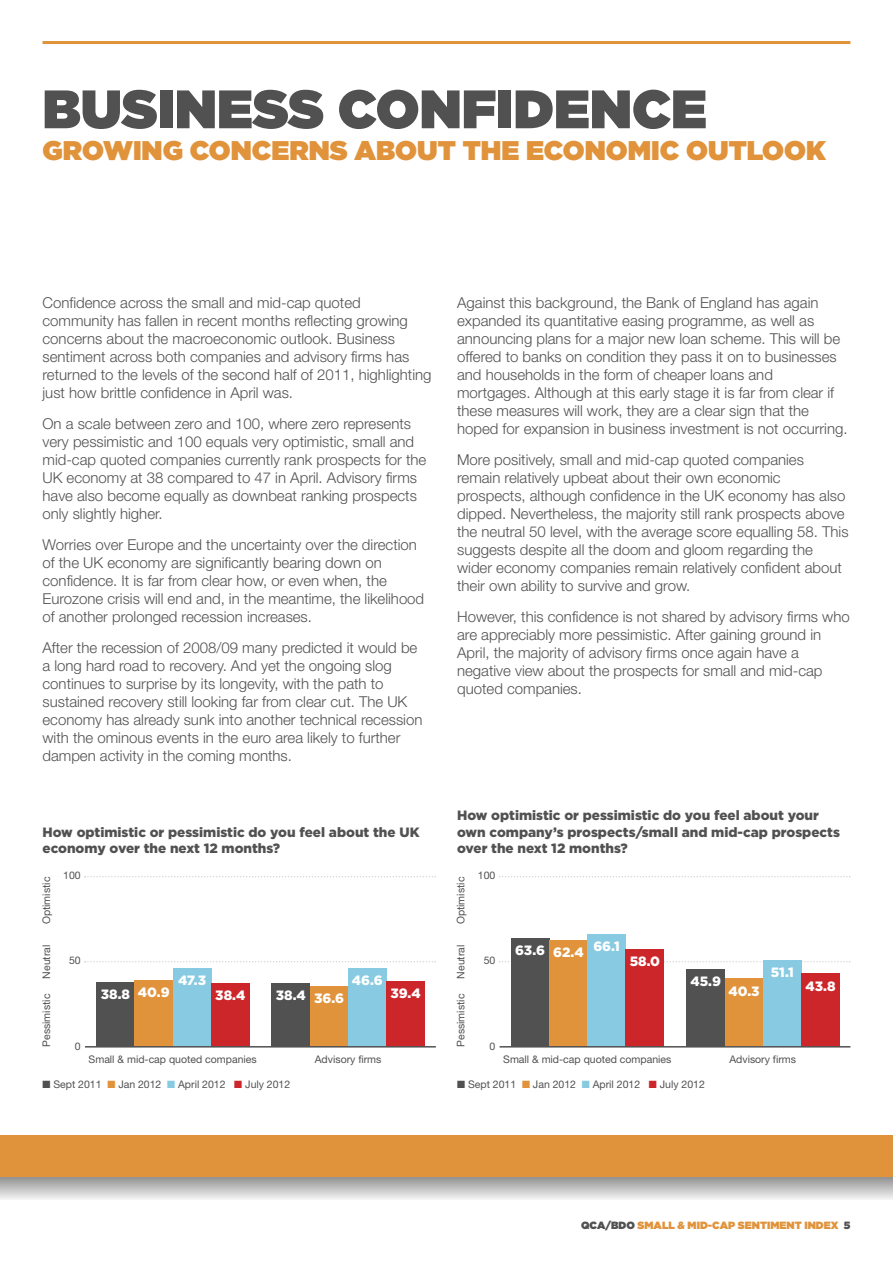
<style>
.page{position:relative;width:893px;height:1263px;background:#fff}
.page>*{position:absolute;margin:0;border:0;box-sizing:border-box;transform-origin:0 0}
.t1{font:900 54px "Gotham";color:#525152}
.t2{font:900 27px "Gotham";color:#e1933b}
.t3{font:300 15px/18px "Helvetica Neue";color:#525152}
.t4{font:900 13.5px/16.2px "Gotham";color:#525152}
.t5{font:900 13.5px "Gotham";color:#fff}
.t6{font:10.5px "Helvetica Neue";color:#525152}
.t7{font:900 10.5px "Gotham";color:#e1933b}
.s1{color:#e1933b}
.s2{color:#87cae1}
.s3{color:#cc262b}
.s4{color:#525152}
</style>
<div class="page">
<hr style="left:43px;top:41px;width:807px;height:3px;background:#e1933b">
<div style="left:0;top:1135px;width:893px;height:43px;background:#e1933b"></div>
<svg style="left:84px;top:876px;width:352px;height:1px"></svg>
<svg style="left:84px;top:961px;width:352px;height:1px"></svg>
<div style="left:96px;top:982px;width:39px;height:64px;background:#525152"></div>
<div style="left:135px;top:980px;width:38px;height:66px;background:#e1933b"></div>
<div style="left:173px;top:968px;width:38px;height:78px;background:#87cae1"></div>
<div style="left:211px;top:983px;width:38px;height:63px;background:#cc262b"></div>
<div style="left:272px;top:983px;width:38px;height:63px;background:#525152"></div>
<div style="left:310px;top:985px;width:38px;height:61px;background:#e1933b"></div>
<div style="left:348px;top:968px;width:38px;height:78px;background:#87cae1"></div>
<div style="left:386px;top:981px;width:39px;height:65px;background:#cc262b"></div>
<hr style="left:85px;top:1046px;width:351px;height:1px;background:#525152">
<svg style="left:499px;top:876px;width:351px;height:1px"></svg>
<svg style="left:499px;top:961px;width:351px;height:1px"></svg>
<div style="left:511px;top:938px;width:38px;height:108px;background:#525152"></div>
<div style="left:549px;top:940px;width:38px;height:106px;background:#e1933b"></div>
<div style="left:587px;top:934px;width:39px;height:112px;background:#87cae1"></div>
<div style="left:626px;top:949px;width:38px;height:97px;background:#cc262b"></div>
<div style="left:687px;top:969px;width:38px;height:77px;background:#525152"></div>
<div style="left:725px;top:978px;width:38px;height:68px;background:#e1933b"></div>
<div style="left:763px;top:960px;width:38px;height:86px;background:#87cae1"></div>
<div style="left:801px;top:973px;width:39px;height:73px;background:#cc262b"></div>
<hr style="left:500px;top:1046px;width:350px;height:1px;background:#525152">
<h1 class="t1" style="left:43px;top:90px;width:666px">BUSINESS CONFIDENCE</h1>
<h2 class="t2" style="left:43px;top:141px;width:785px">GROWING CONCERNS ABOUT THE ECONOMIC OUTLOOK</h2>
<p class="t3" style="left:43px;top:295px;width:390px">Confidence across the small and mid-cap quoted community has fallen in recent months reflecting growing concerns about the macroeconomic outlook. Business sentiment across both companies and advisory firms has returned to the levels of the second half of 2011, highlighting just how brittle confidence in April was.</p>
<p class="t3" style="left:43px;top:416px;width:385px">On a scale between zero and 100, where zero represents very pessimistic and 100 equals very optimistic, small and mid-cap quoted companies currently rank prospects for the UK economy at 38 compared to 47 in April. Advisory firms have also become equally as downbeat ranking prospects only slightly higher.</p>
<p class="t3" style="left:43px;top:537px;width:383px">Worries over Europe and the uncertainty over the direction of the UK economy are significantly bearing down on confidence. It is far from clear how, or even when, the Eurozone crisis will end and, in the meantime, the likelihood of another prolonged recession increases.</p>
<p class="t3" style="left:43px;top:640px;width:381px">After the recession of 2008/09 many predicted it would be a long hard road to recovery. And yet the ongoing slog continues to surprise by its longevity, with the path to sustained recovery still looking far from clear cut. The UK economy has already sunk into another technical recession with the ominous events in the euro area likely to further dampen activity in the coming months.</p>
<p class="t3" style="left:457px;top:295px;width:392px">Against this background, the Bank of England has again expanded its quantitative easing programme, as well as announcing plans for a major new loan scheme. This will be offered to banks on condition they pass it on to businesses and households in the form of cheaper loans and mortgages. Although at this early stage it is far from clear if these measures will work, they are a clear sign that the hoped for expansion in business investment is not occurring.</p>
<p class="t3" style="left:457px;top:452px;width:393px">More positively, small and mid-cap quoted companies remain relatively upbeat about their own economic prospects, although confidence in the UK economy has also dipped. Nevertheless, the majority still rank prospects above the neutral 50 level, with the average score equalling 58. This suggests despite all the doom and gloom regarding the wider economy companies remain relatively confident about their own ability to survive and grow.</p>
<p class="t3" style="left:457px;top:609px;width:394px">However, this confidence is not shared by advisory firms who are appreciably more pessimistic. After gaining ground in April, the majority of advisory firms once again have a negative view about the prospects for small and mid-cap quoted companies.</p>
<p class="t4" style="left:43px;top:825px;width:378px">how optimistic or pessimistic do you feel about the uk economy over the next 12 months?</p>
<p class="t6" style="left:43px;top:924px;width:49px;rotate:-90deg">Optimistic</p>
<p class="t6" style="left:43px;top:979px;width:35px;rotate:-90deg">Neutral</p>
<p class="t6" style="left:43px;top:1047px;width:55px;rotate:-90deg">Pessimistic</p>
<p class="t6" style="left:63px;top:872px;width:19px">100</p>
<p class="t6" style="left:69px;top:957px;width:13px">50</p>
<p class="t5" style="left:178px;top:975px;width:30px">47.3</p>
<p class="t5" style="left:352px;top:976px;width:33px">46.6</p>
<p class="t5" style="left:101px;top:988px;width:70px">38.8 40.9</p>
<p class="t5" style="left:390px;top:988px;width:32px">39.4</p>
<p class="t5" style="left:215px;top:991px;width:32px">38.4</p>
<p class="t5" style="left:276px;top:992px;width:70px">38.4 36.6</p>
<p class="t6" style="left:75px;top:1042px;width:7px">0</p>
<p class="t4" style="left:457px;top:809px;width:384px">how optimistic or pessimistic do you feel about your own company’s prospects/small and mid-cap prospects over the next 12 months?</p>
<p class="t6" style="left:457px;top:924px;width:49px;rotate:-90deg">Optimistic</p>
<p class="t6" style="left:457px;top:979px;width:35px;rotate:-90deg">Neutral</p>
<p class="t6" style="left:457px;top:1047px;width:55px;rotate:-90deg">Pessimistic</p>
<p class="t6" style="left:478px;top:872px;width:19px">100</p>
<p class="t5" style="left:515px;top:947px;width:70px">63.6 62.4</p>
<p class="t5" style="left:593px;top:942px;width:28px">66.1</p>
<p class="t5" style="left:630px;top:956px;width:32px">58.0</p>
<p class="t6" style="left:484px;top:957px;width:13px">50</p>
<p class="t5" style="left:771px;top:967px;width:24px">51.1</p>
<p class="t5" style="left:690px;top:977px;width:32px">45.9</p>
<p class="t5" style="left:805px;top:981px;width:32px">43.8</p>
<p class="t5" style="left:728px;top:986px;width:33px">40.3</p>
<p class="t6" style="left:489px;top:1042px;width:7px">0</p>
<p class="t6" style="left:89px;top:1055px;width:170px">Small &amp; mid-cap quoted companies</p>
<p class="t6" style="left:315px;top:1055px;width:68px">Advisory firms</p>
<p class="t6" style="left:43px;top:1080px;width:249px">■ Sept 2011 <span class="s1">■</span> Jan 2012 <span class="s2">■</span> April 2012 <span class="s3">■</span> July 2012</p>
<p class="t6" style="left:503px;top:1055px;width:170px">Small &amp; mid-cap quoted companies</p>
<p class="t6" style="left:729px;top:1055px;width:68px">Advisory firms</p>
<p class="t6" style="left:457px;top:1080px;width:249px">■ Sept 2011 <span class="s1">■</span> Jan 2012 <span class="s2">■</span> April 2012 <span class="s3">■</span> July 2012</p>
<p class="t7" style="left:581px;top:1221px;width:271px"><span class="s4">QCA/BDO</span> SMALL &amp; MID-CAP SENTIMENT INDEX <span class="s4">5</span></p>
</div>
